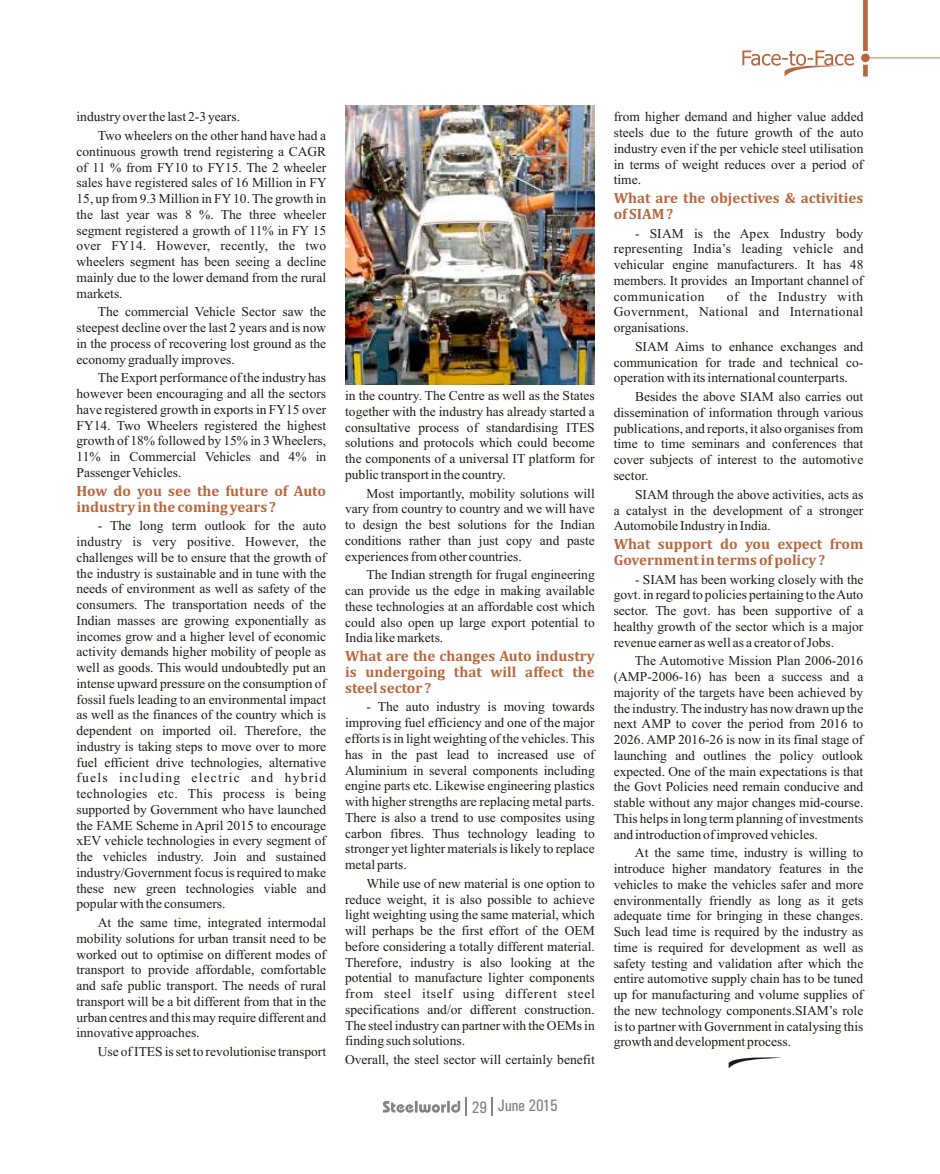
<style>
.page{position:relative;width:940px;height:1174px;background:#fff}
.page>*{position:absolute;margin:0;border:0;box-sizing:border-box;transform-origin:0 0}
.t1{font:16.65px "Univers Condensed";color:#828282}
.t2{font:700 15px/15.8px "Cambria";color:#b8663d}
.t3{font:13.5px/15.8px "Times New Roman";color:#1f1a17;text-align:justify}
</style>
<div class="page">
<svg style="left:742px;top:51px;width:112px;height:26px"></svg>
<svg style="left:863px;top:0;width:4px;height:77px"></svg>
<div style="left:861px;top:54px;width:8px;height:8px;background:#b8663d;border-radius:4px"></div>
<svg style="left:383px;top:1097px;width:84px;height:19px"></svg>
<svg style="left:491px;top:1097px;width:2px;height:19px"></svg>
<svg style="left:728px;top:1057px;width:54px;height:11px"></svg>
<img style="left:345px;top:106px;width:250px;height:278px">
<p class="t3" style="left:98px;top:109px;width:230px;line-height:18.8px;text-indent:-21px">industry over the last 2-3 years.<br>Two wheelers on the other hand have had a</p>
<p class="t3" style="left:77px;top:145px;width:252px">continuous growth trend registering a CAGR of 11 % from FY10 to FY15. The 2 wheeler sales have registered sales of 16 Million in FY 15, up from 9.3 Million in FY10. The growth in the last year was 8 %. The three wheeler segment registered a growth of 11% in FY 15 over FY14. However, recently, the two wheelers segment has been seeing a decline mainly due to the lower demand from the rural markets.</p>
<p class="t3" style="left:77px;top:305px;width:251px;text-indent:21px">The commercial Vehicle Sector saw the steepest decline over the last 2 years and is now in the process of recovering lost ground as the economy gradually improves.</p>
<p class="t3" style="left:77px;top:371px;width:251px;text-indent:21px">The Export performance of the industry has however been encouraging and all the sectors have registered growth in exports in FY15 over FY14. Two Wheelers registered the highest growth of 18% followed by 15% in 3 Wheelers, 11% in Commercial Vehicles and 4% in Passenger Vehicles.</p>
<p class="t2" style="left:76px;top:484px;width:251px">How do you see the future of Auto industry in the coming years ?</p>
<p class="t3" style="left:76px;top:519px;width:251px;text-indent:21px">- The long term outlook for the auto industry is very positive. However, the challenges will be to ensure that the growth of the industry is sustainable and in tune with the needs of environment as well as safety of the consumers. The transportation needs of the Indian masses are growing exponentially as incomes grow and a higher level of economic activity demands higher mobility of people as well as goods. This would undoubtedly put an intense upward pressure on the consumption of fossil fuels leading to an environmental impact as well as the finances of the country which is dependent on imported oil. Therefore, the industry is taking steps to move over to more fuel efficient drive technologies, alternative fuels including electric and hybrid technologies etc. This process is being supported by Government who have launched the FAME Scheme in April 2015 to encourage xEV vehicle technologies in every segment of the vehicles industry. Join and sustained industry/Government focus is required to make these new green technologies viable and popular with the consumers.</p>
<p class="t3" style="left:76px;top:916px;width:251px;text-indent:21px">At the same time, integrated intermodal mobility solutions for urban transit need to be worked out to optimise on different modes of transport to provide affordable, comfortable and safe public transport. The needs of rural transport will be a bit different from that in the urban centres and this may require different and innovative approaches.</p>
<p class="t3" style="left:98px;top:1045px;width:230px">Use of ITES is set to revolutionise transport</p>
<p class="t3" style="left:345px;top:389px;width:251px">in the country. The Centre as well as the States together with the industry has already started a consultative process of standardising ITES solutions and protocols which could become the components of a universal IT platform for public transport in the country.</p>
<p class="t3" style="left:345px;top:486px;width:251px;text-indent:21px">Most importantly, mobility solutions will vary from country to country and we will have to design the best solutions for the Indian conditions rather than just copy and paste experiences from other countries.</p>
<p class="t3" style="left:345px;top:568px;width:251px;text-indent:21px">The Indian strength for frugal engineering can provide us the edge in making available these technologies at an affordable cost which could also open up large export potential to India like markets.</p>
<p class="t2" style="left:345px;top:649px;width:251px;text-align:justify">What are the changes Auto industry is undergoing that will affect the steel sector ?</p>
<p class="t3" style="left:345px;top:700px;width:251px;text-indent:21px">- The auto industry is moving towards improving fuel efficiency and one of the major efforts is in light weighting of the vehicles. This has in the past lead to increased use of Aluminium in several components including engine parts etc. Likewise engineering plastics with higher strengths are replacing metal parts.<br>There is also a trend to use composites using carbon fibres. Thus technology leading to stronger yet lighter materials is likely to replace metal parts.</p>
<p class="t3" style="left:345px;top:876px;width:251px;text-indent:21px">While use of new material is one option to reduce weight, it is also possible to achieve light weighting using the same material, which will perhaps be the first effort of the OEM before considering a totally different material.<br>Therefore, industry is also looking at the potential to manufacture lighter components from steel itself using different steel specifications and/or different construction.<br>The steel industry can partner with the OEMs in finding such solutions.</p>
<p class="t3" style="left:345px;top:1053px;width:251px">Overall, the steel sector will certainly benefit</p>
<p class="t1" style="left:472px;top:1099px;width:88px">29 June 2015</p>
<p class="t3" style="left:614px;top:110px;width:251px">from higher demand and higher value added steels due to the future growth of the auto industry even if the per vehicle steel utilisation in terms of weight reduces over a period of time.</p>
<p class="t2" style="left:613px;top:191px;width:251px">What are the objectives &amp; activities of SIAM ?</p>
<p class="t3" style="left:614px;top:226px;width:251px;text-indent:21px">- SIAM is the Apex Industry body representing India’s leading vehicle and vehicular engine manufacturers. It has 48 members. It provides an Important channel of communication</p>
<p class="t3" style="left:614px;top:289px;width:251px;text-indent:113px">of the Industry with Government, National and International organisations.</p>
<p class="t3" style="left:614px;top:340px;width:251px;text-indent:21px">SIAM Aims to enhance exchanges and communication for trade and technical co&shy;operation with its international counterparts.</p>
<p class="t3" style="left:614px;top:390px;width:251px;text-indent:21px">Besides the above SIAM also carries out dissemination of information through various publications, and reports, it also organises from time to time seminars and conferences that cover subjects of interest to the automotive sector.</p>
<p class="t3" style="left:614px;top:487px;width:251px;text-indent:21px">SIAM through the above activities, acts as a catalyst in the development of a stronger Automobile Industry in India.</p>
<p class="t2" style="left:613px;top:537px;width:251px">What support do you expect from<br>Government in terms of policy ?</p>
<p class="t3" style="left:614px;top:572px;width:251px;text-indent:21px">- SIAM has been working closely with the govt. in regard to policies pertaining to the Auto sector. The govt. has been supportive of a healthy growth of the sector which is a major revenue earner as well as a creator of Jobs.</p>
<p class="t3" style="left:614px;top:654px;width:251px;text-indent:21px">The Automotive Mission Plan 2006-2016 (AMP-2006-16) has been a success and a majority of the targets have been achieved by the industry. The industry has now drawn up the next AMP to cover the period from 2016 to 2026. AMP 2016-26 is now in its final stage of launching and outlines the policy outlook expected. One of the main expectations is that the Govt Policies need remain conducive and stable without any major changes mid-course.<br>This helps in long term planning of investments and introduction of improved vehicles.</p>
<p class="t3" style="left:614px;top:846px;width:251px;text-indent:21px">At the same time, industry is willing to introduce higher mandatory features in the vehicles to make the vehicles safer and more environmentally friendly as long as it gets adequate time for bringing in these changes.<br>Such lead time is required by the industry as time is required for development as well as safety testing and validation after which the entire automotive supply chain has to be tuned up for manufacturing and volume supplies of the new technology components.SIAM’s role is to partner with Government in catalysing this growth and development process.</p>
</div>
